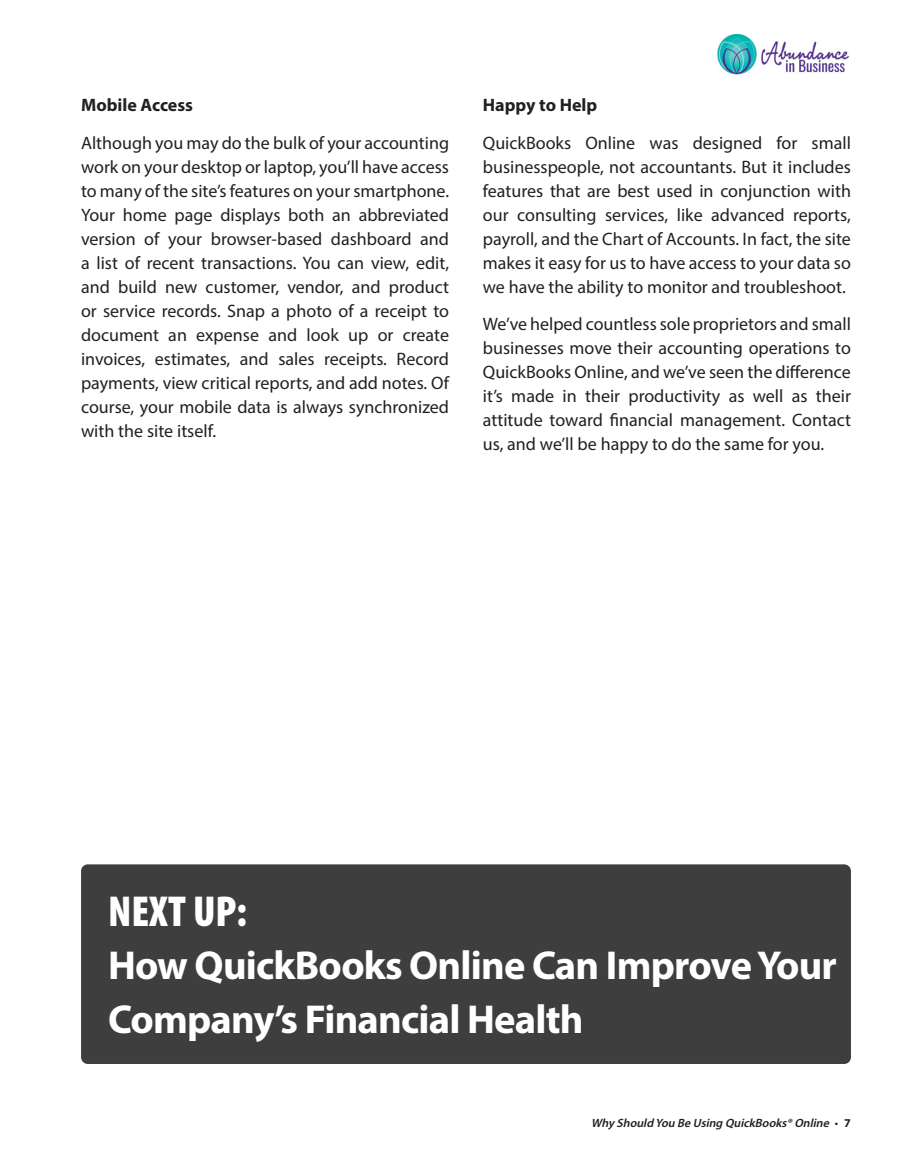
<style>
.page{position:relative;width:905px;height:1175px;background:#fff}
.page>*{position:absolute;margin:0;border:0;box-sizing:border-box;transform-origin:0 0}
.t1{font:900 condensed 43.5px "Myriad Pro";color:#fff}
.headline_cover2{font:700 40.5px/54px "Myriad Pro";letter-spacing:-.02em;color:#fff}
.t2{font:18px/24px "Myriad Pro";color:#231f20;text-align:justify}
.t3{font:700 18px "Myriad Pro";color:#231f20}
.t4{font:italic 600 12px "Myriad Pro";color:#231f20}
.s1{font-weight:400;font-style:normal}
.s2{font-weight:700;font-style:normal}
</style>
<div class="page">
<img style="left:717px;top:35px;width:132px;height:40px">
<div style="left:81px;top:864px;width:769px;height:200px;background:#3e3e3f;border-radius:7px"></div>
<p class="t3" style="left:81px;top:93px;width:113px">Mobile Access</p>
<p class="t2" style="left:81px;top:130px;width:369px">Although you may do the bulk of your accounting work on your desktop or laptop, you’ll have access to many of the site’s features on your smartphone.<br>Your home page displays both an abbreviated version of your browser-based dashboard and a list of recent transactions. You can view, edit, and build new customer, vendor, and product or service records. Snap a photo of a receipt to document an expense and look up or create invoices, estimates, and sales receipts. Record payments, view critical reports, and add notes. Of course, your mobile data is always synchronized with the site itself.</p>
<p class="t3" style="left:483px;top:93px;width:116px">Happy to Help</p>
<p class="t2" style="left:483px;top:130px;width:369px">QuickBooks Online was designed for small businesspeople, not accountants. But it includes features that are best used in conjunction with our consulting services, like advanced reports, payroll, and the Chart of Accounts. In fact, the site makes it easy for us to have access to your data so we have the ability to monitor and troubleshoot.</p>
<p class="t2" style="left:483px;top:312px;width:369px">We’ve helped countless sole proprietors and small businesses move their accounting operations to QuickBooks Online, and we’ve seen the difference it’s made in their productivity as well as their attitude toward financial management. Contact us, and we’ll be happy to do the same for you.</p>
<p class="t1" style="left:108px;top:887px;width:140px">NEXT UP:</p>
<p class="headline_cover2" style="left:108px;top:937px;width:730px">How QuickBooks Online Can Improve Your<br>Company’s Financial Health</p>
<p class="t4" style="left:591px;top:1115px;width:261px">Why Should You Be Using QuickBooks®Online <span class="s1">•</span> <span class="s2">7</span></p>
</div>
